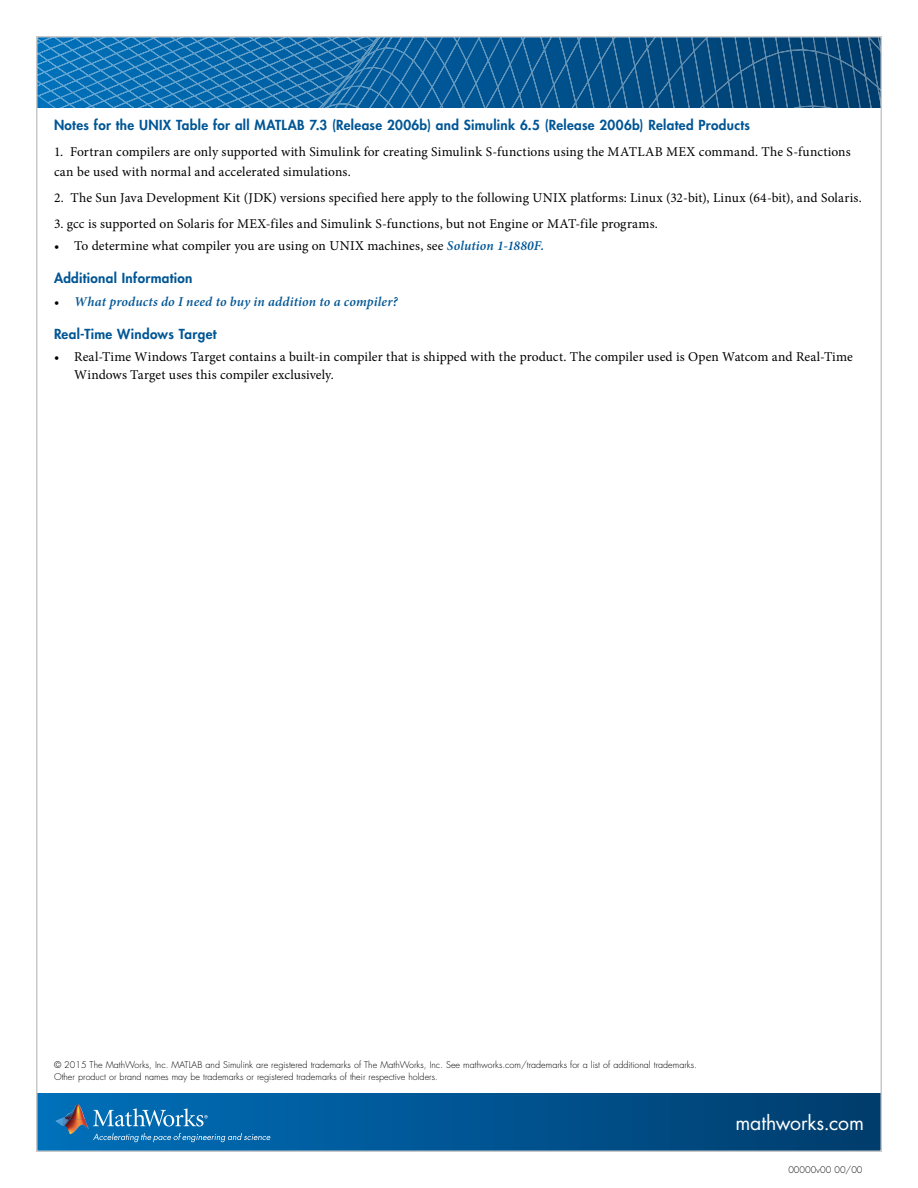
<style>
.page{position:relative;width:918px;height:1188px;background:#fff}
.page>*{position:absolute;margin:0;border:0;box-sizing:border-box;transform-origin:0 0}
.t1{font:19.5px "Futura Std";letter-spacing:-.005em;color:#fff}
.t2{font:13.5px/19.5px "Minion Pro";letter-spacing:.01em;color:#000}
.t3{font:800 13.5px "Futura Std";letter-spacing:.025em;color:#005695}
.t4{font:italic 600 13.5px "Minion Pro";letter-spacing:.01em;color:#005695}
.t5{font:300 9px/11.2px "Futura Std";color:#000}
.s1{font-weight:600;font-style:italic;color:#005695}
.s2{font-weight:400;font-style:normal;color:#000}
</style>
<div class="page">
<div style="left:37px;top:1094px;width:844px;height:57px;background:linear-gradient(to right,#0070bb,#003c6d)"></div>
<svg style="left:39px;top:39px;width:384px;height:69px;background:#1872b1"></svg>
<svg style="left:423px;top:39px;width:25px;height:69px;background:#0e609c"></svg>
<svg style="left:448px;top:39px;width:16px;height:69px"></svg>
<svg style="left:464px;top:39px;width:415px;height:69px;background:#0d5286"></svg>
<img style="left:64px;top:1104px;width:21px;height:15px">
<svg style="left:56px;top:1118px;width:8px;height:8px"></svg>
<img style="left:64px;top:1119px;width:25px;height:15px">
<svg style="left:93px;top:1133px;width:177px;height:9px;background:#2d82bb"></svg>
<svg style="left:93px;top:1108px;width:115px;height:19px;background:#3e8dc2"></svg>
<p class="t3" style="left:54px;top:116px;width:698px">Notes for the UNIX Table for all MATLAB 7.3 (Release 2006b) and Simulink 6.5 (Release 2006b) Related Products</p>
<p class="t2" style="left:54px;top:142px;width:798px">1. Fortran compilers are only supported with Simulink for creating Simulink S-functions using the MATLAB MEX command. The S-functions can be used with normal and accelerated simulations.</p>
<p class="t2" style="left:54px;top:188px;width:809px">2. The Sun Java Development Kit (JDK) versions specified here apply to the following UNIX platforms: Linux (32-bit), Linux (64-bit), and Solaris.</p>
<p class="t2" style="left:54px;top:214px;width:606px">3. gcc is supported on Solaris for MEX-files and Simulink S-functions, but not Engine or MAT-file programs.</p>
<p class="t2" style="left:54px;top:236px;width:492px">• To determine what compiler you are using on UNIX machines, see <span class="s1">Solution 1-1880F.</span></p>
<p class="t3" style="left:54px;top:270px;width:140px">Additional Information</p>
<p class="t4" style="left:54px;top:292px;width:345px"><span class="s2">•</span> What products do I need to buy in addition to a compiler?</p>
<p class="t3" style="left:54px;top:325px;width:164px">Real-Time Windows Target</p>
<p class="t2" style="left:74px;top:348px;width:780px;line-height:18px;text-indent:-20px">• Real-Time Windows Target contains a built-in compiler that is shipped with the product. The compiler used is Open Watcom and Real-Time<br>Windows Target uses this compiler exclusively.</p>
<p class="t5" style="left:54px;top:1060px;width:644px">© 2015 The MathWorks, Inc. MATLAB and Simulink are registered trademarks of The MathWorks, Inc. See mathworks.com/trademarks for a list of additional trademarks.<br>Other product or brand names may be trademarks or registered trademarks of their respective holders.</p>
<h1 class="t1" style="left:735px;top:1110px;width:130px">mathworks.com</h1>
<p class="t5" style="left:788px;top:1165px;width:76px">00000v00 00/00</p>
</div>
